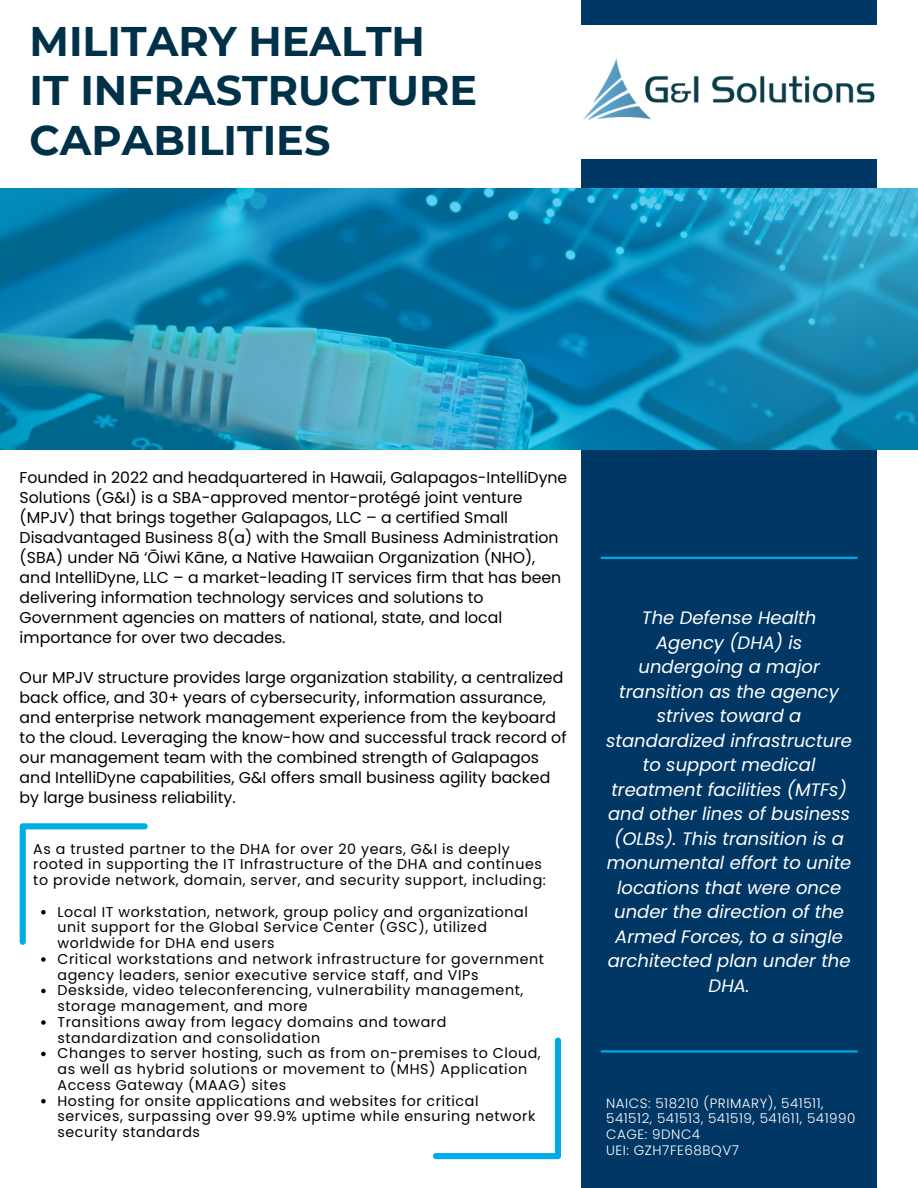
<style>
.page{position:relative;width:918px;height:1188px;background:#fff}
.page>*{position:absolute;margin:0;border:0;box-sizing:border-box;transform-origin:0 0}
.t1{font:700 41.4px/49.5px "Montserrat";color:#003149}
.t2{font:italic 18px/24.5px "Poppins";color:#fff;text-align:center}
.t3{font:15.75px/20px "Poppins";color:#000}
.t4{font:14.25px/15.8px "Poppins";letter-spacing:.04em;color:#000}
.t5{font:300 13.5px/15.8px "Poppins";letter-spacing:.04em;color:#fff}
</style>
<div class="page">
<div style="left:581px;top:159px;width:296px;height:1029px;background:#003764"></div>
<div style="left:581px;top:0;width:296px;height:24px;background:#003764"></div>
<hr style="left:601px;top:557px;width:257px;height:2px;background:#00ace6">
<hr style="left:601px;top:1050px;width:257px;height:3px;background:#00ace6">
<svg style="left:433px;top:1038px;width:128px;height:121px"></svg>
<svg style="left:0;top:189px;width:918px;height:261px;background:#1789b3"></svg>
<img style="left:581px;top:24px;width:296px;height:97px">
<svg style="left:20px;top:823px;width:128px;height:122px"></svg>
<svg style="left:41px;top:957px;width:5px;height:5px"></svg>
<svg style="left:41px;top:989px;width:5px;height:4px"></svg>
<svg style="left:41px;top:1020px;width:5px;height:5px"></svg>
<svg style="left:41px;top:1052px;width:5px;height:4px"></svg>
<svg style="left:41px;top:1099px;width:5px;height:4px"></svg>
<p class="t1" style="left:30px;top:16px;width:449px">MILITARY HEALTH<br>IT INFRASTRUCTURE<br>CAPABILITIES</p>
<h2 class="t3" style="left:20px;top:468px;width:549px">Founded in 2022 and headquartered in Hawaii, Galapagos-IntelliDyne Solutions (G&amp;I) is a SBA-approved mentor-protégé joint venture (MPJV) that brings together Galapagos, LLC – a certified Small Disadvantaged Business 8(a) with the Small Business Administration (SBA) under Nā ‘Ōiwi Kāne, a Native Hawaiian Organization (NHO), and IntelliDyne, LLC – a market-leading IT services firm that has been delivering information technology services and solutions to Government agencies on matters of national, state, and local importance for over two decades.</h2>
<p class="t3" style="left:20px;top:667px;width:548px">Our MPJV structure provides large organization stability, a centralized back office, and 30+ years of cybersecurity, information assurance, and enterprise network management experience from the keyboard to the cloud. Leveraging the know-how and successful track record of our management team with the combined strength of Galapagos and IntelliDyne capabilities, G&amp;I offers small business agility backed by large business reliability.</p>
<p class="t4" style="left:33px;top:841px;width:514px">As a trusted partner to the DHA for over 20 years, G&amp;I is deeply rooted in supporting the IT Infrastructure of the DHA and continues to provide network, domain, server, and security support, including:</p>
<h3 class="t4" style="left:58px;top:904px;width:472px">Local IT workstation, network, group policy and organizational unit support for the Global Service Center (GSC), utilized worldwide for DHA end users</h3>
<p class="t4" style="left:58px;top:951px;width:488px">Critical workstations and network infrastructure for government agency leaders, senior executive service staff, and VIPs</p>
<p class="t4" style="left:58px;top:983px;width:467px">Deskside, video teleconferencing, vulnerability management, storage management, and more</p>
<p class="t4" style="left:58px;top:1014px;width:390px">Transitions away from legacy domains and toward standardization and consolidation</p>
<p class="t4" style="left:58px;top:1046px;width:485px">Changes to server hosting, such as from on-premises to Cloud, as well as hybrid solutions or movement to (MHS) Application<br>Access Gateway (MAAG) sites</p>
<p class="t4" style="left:58px;top:1093px;width:479px">Hosting for onsite applications and websites for critical services, surpassing over 99.9% uptime while ensuring network security standards</p>
<p class="t2" style="left:606px;top:606px;width:247px">The Defense Health<br>Agency (DHA) is undergoing a major transition as the agency strives toward a standardized infrastructure to support medical treatment facilities (MTFs) and other lines of business (OLBs). This transition is a monumental effort to unite locations that were once under the direction of the<br>Armed Forces, to a single architected plan under the<br>DHA.</p>
<p class="t5" style="left:606px;top:1095px;width:251px">NAICS: 518210 (PRIMARY), 541511,<br>541512, 541513, 541519, 541611, 541990</p>
<h3 class="t5" style="left:606px;top:1126px;width:96px">CAGE: 9DNC4</h3>
<h3 class="t5" style="left:606px;top:1142px;width:134px">UEI: GZH7FE68BQV7</h3>
</div>
